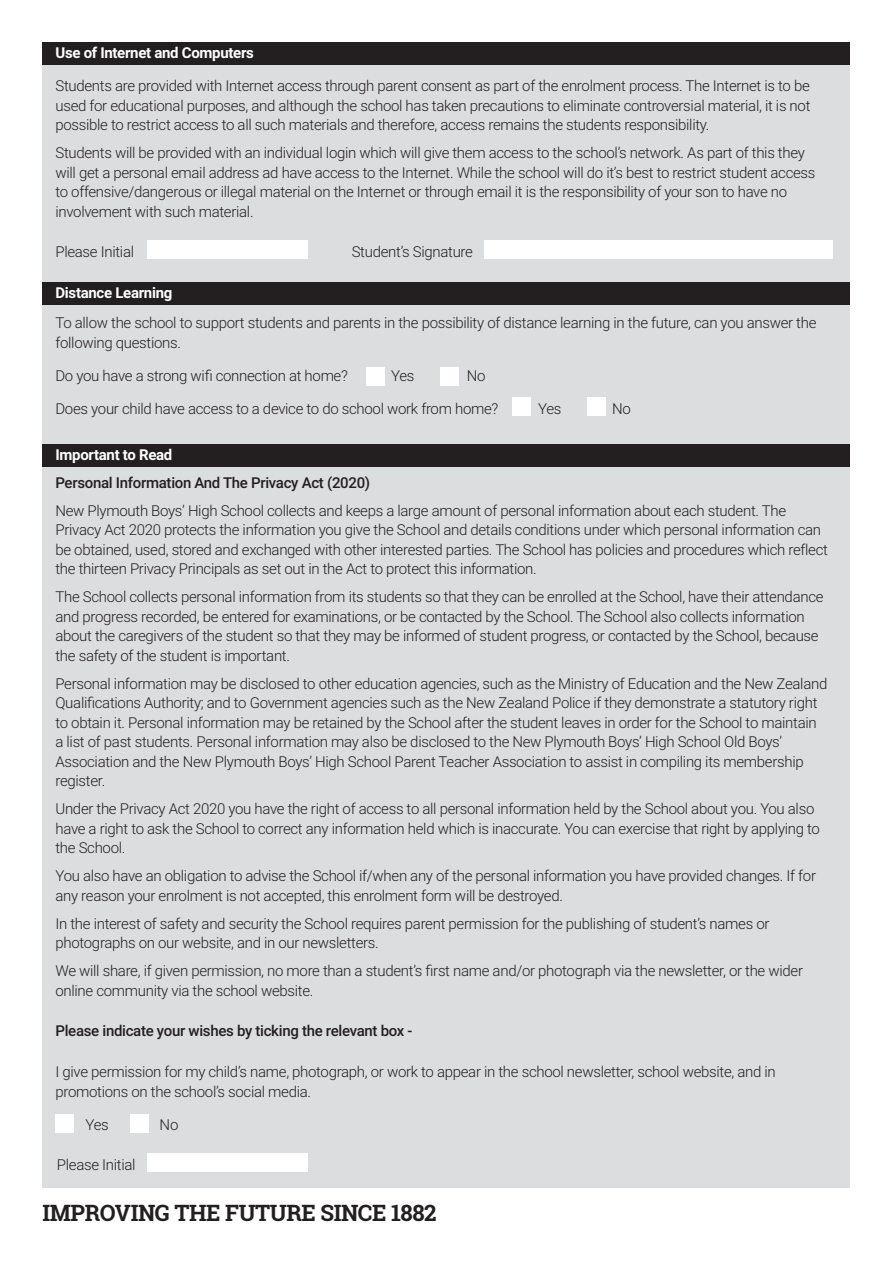
<style>
.page{position:relative;width:893px;height:1263px;background:#fff}
.page>*{position:absolute;margin:0;border:0;box-sizing:border-box;transform-origin:0 0}
.t1{font:700 22.5px "Roboto Slab";letter-spacing:-.02em;color:#231f20}
.Paragraph_Style_1{font:300 15px/19.5px "Roboto";letter-spacing:-.02em;color:#231f20}
.t2{font:500 15px "Roboto";letter-spacing:-.02em;color:#231f20}
.t3{font:700 15px "Roboto";letter-spacing:-.02em;color:#fff}
</style>
<div class="page">
<div style="left:43px;top:43px;width:807px;height:1144px;background:#dcdddf"></div>
<div style="left:43px;top:43px;width:807px;height:22px;background:#231f20"></div>
<div style="left:43px;top:444px;width:807px;height:23px;background:#231f20"></div>
<div style="left:147px;top:240px;width:160px;height:18px;background:#fff"></div>
<div style="left:147px;top:1154px;width:160px;height:18px;background:#fff"></div>
<div style="left:484px;top:240px;width:348px;height:18px;background:#fff"></div>
<div style="left:55px;top:1115px;width:18px;height:18px;background:#fff"></div>
<div style="left:131px;top:1115px;width:18px;height:18px;background:#fff"></div>
<div style="left:43px;top:282px;width:807px;height:23px;background:#231f20"></div>
<div style="left:367px;top:367px;width:18px;height:18px;background:#fff"></div>
<div style="left:441px;top:367px;width:18px;height:18px;background:#fff"></div>
<div style="left:512px;top:398px;width:18px;height:18px;background:#fff"></div>
<div style="left:587px;top:398px;width:18px;height:18px;background:#fff"></div>
<p class="t3" style="left:55px;top:42px;width:200px">Use of Internet and Computers</p>
<p class="Paragraph_Style_1" style="left:55px;top:76px;width:756px;text-align:justify">Students are provided with Internet access through parent consent as part of the enrolment process. The Internet is to be used for educational purposes, and although the school has taken precautions to eliminate controversial material, it is not possible to restrict access to all such materials and therefore, access remains the students responsibility.</p>
<p class="Paragraph_Style_1" style="left:55px;top:143px;width:761px">Students will be provided with an individual login which will give them access to the school’s network. As part of this they will get a personal email address ad have access to the Internet. While the school will do it’s best to restrict student access to offensive/dangerous or illegal material on the Internet or through email it is the responsibility of your son to have no involvement with such material.</p>
<p class="Paragraph_Style_1" style="left:55px;top:242px;width:80px">Please Initial</p>
<p class="Paragraph_Style_1" style="left:352px;top:242px;width:123px">Student’s Signature</p>
<p class="t3" style="left:55px;top:282px;width:118px">Distance Learning</p>
<p class="Paragraph_Style_1" style="left:55px;top:313px;width:762px">To allow the school to support students and parents in the possibility of distance learning in the future, can you answer the following questions.</p>
<p class="Paragraph_Style_1" style="left:55px;top:365px;width:294px">Do you have a strong wifi connection at home?</p>
<p class="Paragraph_Style_1" style="left:391px;top:365px;width:25px">Yes</p>
<p class="Paragraph_Style_1" style="left:467px;top:365px;width:20px">No</p>
<p class="Paragraph_Style_1" style="left:55px;top:398px;width:444px">Does your child have access to a device to do school work from home?</p>
<p class="Paragraph_Style_1" style="left:538px;top:398px;width:25px">Yes</p>
<p class="Paragraph_Style_1" style="left:612px;top:398px;width:20px">No</p>
<p class="t3" style="left:55px;top:444px;width:118px">Important to Read</p>
<p class="t2" style="left:55px;top:472px;width:316px">Personal Information And The Privacy Act (2020)</p>
<p class="Paragraph_Style_1" style="left:55px;top:500px;width:774px">New Plymouth Boys’ High School collects and keeps a large amount of personal information about each student. The Privacy Act 2020 protects the information you give the School and details conditions under which personal information can be obtained, used, stored and exchanged with other interested parties. The School has policies and procedures which reflect the thirteen Privacy Principals as set out in the Act to protect this information.</p>
<p class="Paragraph_Style_1" style="left:55px;top:586px;width:770px">The School collects personal information from its students so that they can be enrolled at the School, have their attendance and progress recorded, be entered for examinations, or be contacted by the School. The School also collects information about the caregivers of the student so that they may be informed of student progress, or contacted by the School, because the safety of the student is important.</p>
<p class="Paragraph_Style_1" style="left:55px;top:673px;width:773px">Personal information may be disclosed to other education agencies, such as the Ministry of Education and the New Zealand Qualifications Authority; and to Government agencies such as the New Zealand Police if they demonstrate a statutory right to obtain it. Personal information may be retained by the School after the student leaves in order for the School to maintain a list of past students. Personal information may also be disclosed to the New Plymouth Boys’ High School Old Boys’ Association and the New Plymouth Boys’ High School Parent Teacher Association to assist in compiling its membership register.</p>
<p class="Paragraph_Style_1" style="left:55px;top:798px;width:766px">Under the Privacy Act 2020 you have the right of access to all personal information held by the School about you. You also have a right to ask the School to correct any information held which is inaccurate. You can exercise that right by applying to the School.</p>
<p class="Paragraph_Style_1" style="left:55px;top:865px;width:762px">You also have an obligation to advise the School if/when any of the personal information you have provided changes. If for any reason your enrolment is not accepted, this enrolment form will be destroyed.</p>
<p class="Paragraph_Style_1" style="left:55px;top:913px;width:715px">In the interest of safety and security the School requires parent permission for the publishing of student’s names or photographs on our website, and in our newsletters.</p>
<p class="Paragraph_Style_1" style="left:55px;top:960px;width:749px">We will share, if given permission, no more than a student’s first name and/or photograph via the newsletter, or the wider online community via the school website.</p>
<p class="t2" style="left:55px;top:1020px;width:359px">Please indicate your wishes by ticking the relevant box -</p>
<p class="Paragraph_Style_1" style="left:55px;top:1061px;width:722px">I give permission for my child’s name, photograph, or work to appear in the school newsletter, school website, and in promotions on the school’s social media.</p>
<p class="Paragraph_Style_1" style="left:86px;top:1114px;width:25px">Yes</p>
<p class="Paragraph_Style_1" style="left:160px;top:1114px;width:20px">No</p>
<p class="Paragraph_Style_1" style="left:57px;top:1155px;width:80px">Please Initial</p>
<p class="t1" style="left:43px;top:1198px;width:396px">IMPROVING THE FUTURE SINCE 1882</p>
</div>
